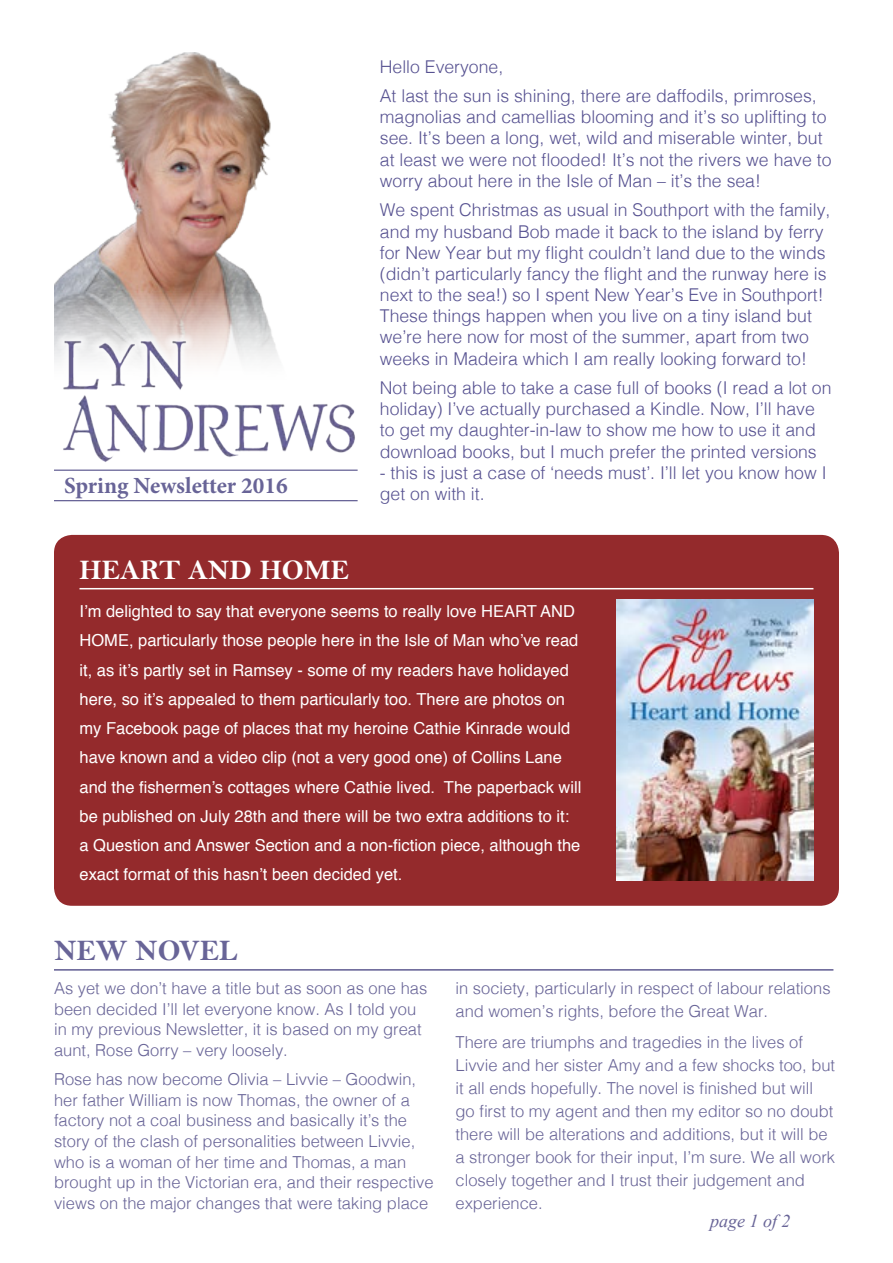
<style>
.page{position:relative;width:893px;height:1263px;background:#fff}
.page>*{position:absolute;margin:0;border:0;box-sizing:border-box;transform-origin:0 0}
.t1{font:30px "Bell MT Bold";color:#686497}
.Liverpool_Angels_hea{font:28.5px "Bell MT Bold";color:#fff}
.Newsletter_Date{font:700 23.1px "Minion Pro";letter-spacing:-.005em;color:#686497}
.Pages{font:italic 18px "Times New Roman";color:#686497}
.Intro_Text_Sans_Seri{font:300 17.7px/21.1px "Helvetica";color:#575291}
.Intro_Text_Sans_Seri-2{font:300 16.5px/20.7px "Helvetica";color:#686497}
.Intro_text_2{font:16.5px/29.2px "Helvetica";color:#fff}
</style>
<div class="page">
<img style="left:54px;top:53px;width:217px;height:274px">
<img style="left:54px;top:327px;width:304px;height:143px">
<hr style="left:54px;top:470px;width:304px;height:1px;background:#686497">
<hr style="left:54px;top:500px;width:304px;height:1px;background:#686497">
<div style="left:54px;top:535px;width:785px;height:371px;background:#942a2c;border-radius:18px"></div>
<hr style="left:80px;top:588px;width:733px;height:1px;background:#fff">
<img style="left:617px;top:600px;width:196px;height:280px">
<hr style="left:54px;top:969px;width:779px;height:2px;background:#686497">
<p class="Newsletter_Date" style="left:64px;top:469px;width:225px">Spring Newsletter 2016</p>
<p class="Intro_Text_Sans_Seri" style="left:380px;top:54px;width:125px">Hello Everyone,</p>
<p class="Intro_Text_Sans_Seri" style="left:380px;top:84px;width:453px">At last the sun is shining, there are daffodils, primroses, magnolias and camellias blooming and it’s so uplifting to see. It’s been a long, wet, wild and miserable winter, but at least we were not flooded! It’s not the rivers we have to worry about here in the Isle of Man – it’s the sea!</p>
<p class="Intro_Text_Sans_Seri" style="left:380px;top:198px;width:452px">We spent Christmas as usual in Southport with the family, and my husband Bob made it back to the island by ferry for New Year but my flight couldn’t land due to the winds (didn’t particularly fancy the flight and the runway here is next to the sea!) so I spent New Year’s Eve in Southport!<br>These things happen when you live on a tiny island but we’re here now for most of the summer, apart from two weeks in Madeira which I am really looking forward to!</p>
<p class="Intro_Text_Sans_Seri" style="left:380px;top:376px;width:453px">Not being able to take a case full of books (I read a lot on holiday) I’ve actually purchased a Kindle. Now, I’ll have to get my daughter-in-law to show me how to use it and download books, but I much prefer the printed versions</p>
<p class="Intro_Text_Sans_Seri" style="left:380px;top:461px;width:448px">- this is just a case of ‘needs must’. I’ll let you know how I get on with it.</p>
<p class="Liverpool_Angels_hea" style="left:80px;top:553px;width:271px">HEART AND HOME</p>
<p class="Intro_text_2" style="left:80px;top:597px;width:503px">I’m delighted to say that everyone seems to really love HEART AND HOME, particularly those people here in the Isle of Man who’ve read it, as it’s partly set in Ramsey - some of my readers have holidayed here, so it’s appealed to them particularly too. There are photos on my Facebook page of places that my heroine Cathie Kinrade would have known and a video clip (not a very good one) of Collins Lane and the fishermen’s cottages where Cathie lived. The paperback will be published on July 28th and there will be two extra additions to it: a Question and Answer Section and a non-fiction piece, although the exact format of this hasn’t been decided yet.</p>
<p class="t1" style="left:54px;top:933px;width:185px">NEW NOVEL</p>
<p class="Intro_Text_Sans_Seri-2" style="left:54px;top:976px;width:375px">As yet we don’t have a title but as soon as one has been decided I’ll let everyone know. As I told you in my previous Newsletter, it is based on my great aunt, Rose Gorry – very loosely.</p>
<p class="Intro_Text_Sans_Seri-2" style="left:54px;top:1068px;width:381px">Rose has now become Olivia – Livvie – Goodwin, her father William is now Thomas, the owner of a factory not a coal business and basically it’s the story of the clash of personalities between Livvie, who is a woman of her time and Thomas, a man brought up in the Victorian era, and their respective views on the major changes that were taking place</p>
<p class="Intro_Text_Sans_Seri-2" style="left:455px;top:975px;width:377px;line-height:23px">in society, particularly in respect of labour relations and women’s rights, before the Great War.</p>
<p class="Intro_Text_Sans_Seri-2" style="left:455px;top:1030px;width:381px;line-height:23px">There are triumphs and tragedies in the lives of Livvie and her sister Amy and a few shocks too, but it all ends hopefully. The novel is finished but will go first to my agent and then my editor so no doubt there will be alterations and additions, but it will be a stronger book for their input, I’m sure. We all work closely together and I trust their judgement and experience.</p>
<p class="Pages" style="left:710px;top:1208px;width:82px">page 1 of 2</p>
</div>
